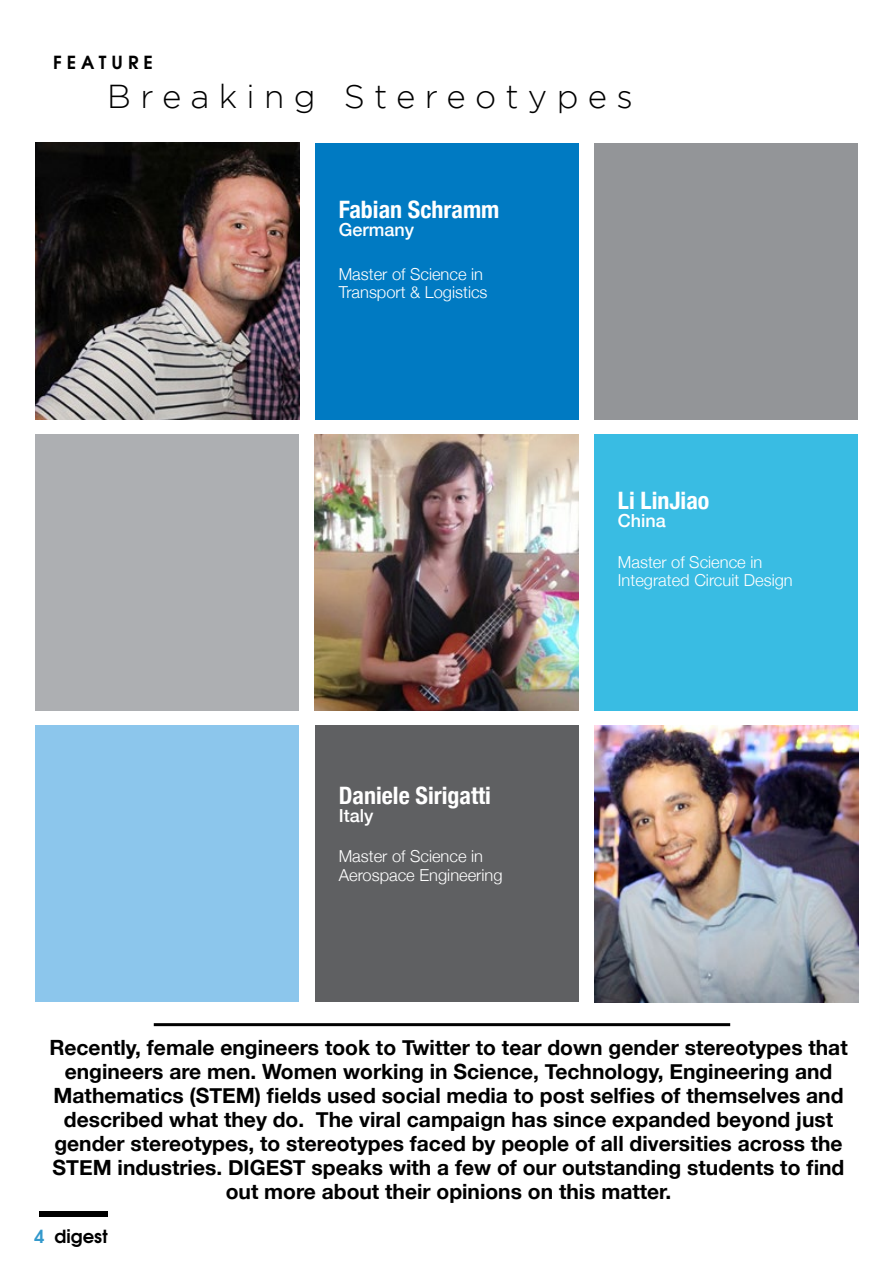
<style>
.page{position:relative;width:893px;height:1263px;background:#fff}
.page>*{position:absolute;margin:0;border:0;box-sizing:border-box;transform-origin:0 0}
.t1{font:300 33px "Gotham";letter-spacing:.28em;color:#000}
.t2{font:700 condensed 24px "Helvetica Neue";color:#fff}
.t3{font:700 21px/24px "Helvetica Neue";color:#000;text-align:center}
.t4{font:500 18px "Helvetica Neue";color:#fff}
.t5{font:700 18px "Te X Gyre Adventor";letter-spacing:.24em;color:#000}
.t6{font:700 18px "Te X Gyre Adventor";letter-spacing:.28em;color:#000}
.t7{font:300 16.5px/18px "Helvetica Neue";color:#fff}
.s1{color:#39c}
</style>
<div class="page">
<div style="left:39px;top:1211px;width:68px;height:5px;background:#000"></div>
<img style="left:594px;top:725px;width:264px;height:277px">
<div style="left:315px;top:143px;width:264px;height:276px;background:#007ac2"></div>
<div style="left:594px;top:143px;width:264px;height:276px;background:#939598"></div>
<div style="left:36px;top:434px;width:263px;height:277px;background:#adafb2"></div>
<img style="left:315px;top:434px;width:264px;height:277px">
<div style="left:594px;top:434px;width:264px;height:277px;background:#39bce3"></div>
<div style="left:36px;top:725px;width:263px;height:277px;background:#8cc6ec"></div>
<div style="left:315px;top:725px;width:264px;height:277px;background:#5f6062"></div>
<img style="left:36px;top:143px;width:263px;height:276px">
<hr style="left:154px;top:1023px;width:576px;height:3px;background:#000">
<p class="t6" style="left:53px;top:46px;width:101px">FEATURE</p>
<h1 class="t1" style="left:107px;top:79px;width:527px">Breaking Stereotypes</h1>
<p class="t2" style="left:339px;top:190px;width:162px">Fabian Schramm</p>
<p class="t4" style="left:339px;top:216px;width:77px">Germany</p>
<p class="t7" style="left:339px;top:264px;width:150px">Master of Science in<br>Transport &amp; Logistics</p>
<p class="t2" style="left:339px;top:775px;width:154px">Daniele Sirigatti</p>
<p class="t4" style="left:339px;top:801px;width:36px">Italy</p>
<p class="t7" style="left:339px;top:846px;width:165px">Master of Science in<br>Aerospace Engineering</p>
<p class="t2" style="left:618px;top:481px;width:93px">Li LinJiao</p>
<p class="t4" style="left:618px;top:507px;width:50px">China</p>
<p class="t7" style="left:618px;top:552px;width:176px">Master of Science in<br>Integrated Circuit Design</p>
<p class="t3" style="left:49px;top:1036px;width:800px">Recently, female engineers took to Twitter to tear down gender stereotypes that engineers are men. Women working in Science, Technology, Engineering and Mathematics (STEM) fields used social media to post selfies of themselves and described what they do. The viral campaign has since expanded beyond just gender stereotypes, to stereotypes faced by people of all diversities across the STEM industries. DIGEST speaks with a few of our outstanding students to find out more about their opinions on this matter.</p>
<p class="t5" style="left:34px;top:1221px;width:75px"><span class="s1">4</span> digest</p>
</div>
